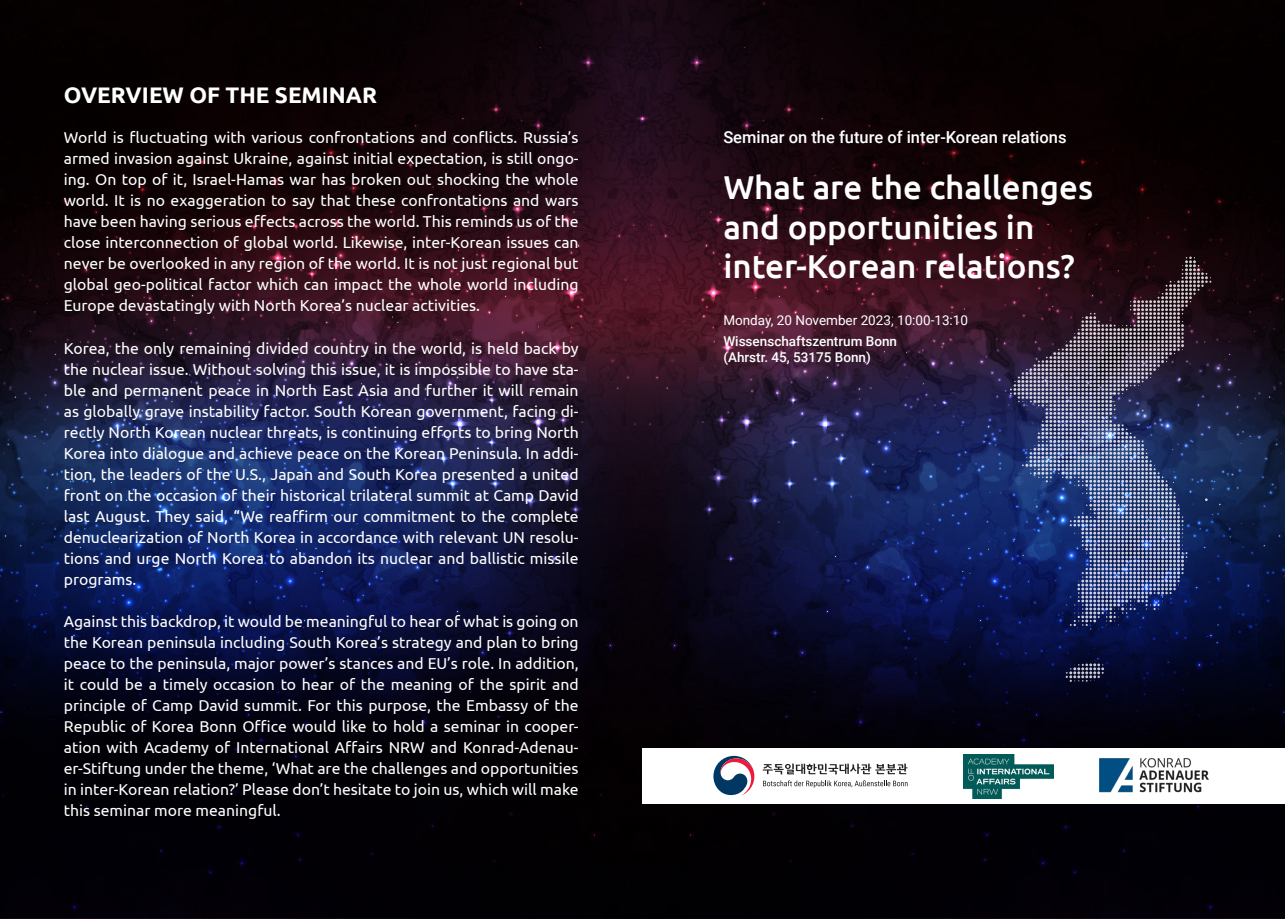
<style>
.page{position:relative;width:1285px;height:919px;background:#fff}
.page>*{position:absolute;margin:0;border:0;box-sizing:border-box;transform-origin:0 0}
.t1{font:500 33px/39.6px "Ubuntu";color:#fff}
.t2{font:700 22.5px "Ubuntu";color:#fff}
.t3{font:500 16.5px "Roboto";color:#fff}
.t4{font:15.75px/21px "Ubuntu";color:#fff;text-align:justify}
.t5{font:500 13.5px "Roboto";color:#fff}
.t6{font:13.5px "Roboto";color:#fff}
</style>
<div class="page">
<img style="left:0;top:0;width:561px;height:918px">
<img style="left:561px;top:0;width:723px;height:918px">
<div style="left:642px;top:748px;width:642px;height:56px;background:#fff"></div>
<svg style="left:763px;top:780px;width:144px;height:7px"></svg>
<svg style="left:762px;top:763px;width:145px;height:11px"></svg>
<svg style="left:713px;top:755px;width:41px;height:40px"></svg>
<svg style="left:1065px;top:660px;width:38px;height:22px"></svg>
<img style="left:1009px;top:256px;width:201px;height:377px">
<img style="left:1099px;top:758px;width:110px;height:34px">
<img style="left:963px;top:754px;width:89px;height:44px">
<p class="t2" style="left:64px;top:81px;width:315px">OVERVIEW OF THE SEMINAR</p>
<p class="t4" style="left:64px;top:127px;width:516px">World is fluctuating with various confrontations and conflicts. Russia’s armed invasion against Ukraine, against initial expectation, is still ongo&shy;ing. On top of it, Israel-Hamas war has broken out shocking the whole world. It is no exaggeration to say that these confrontations and wars have been having serious effects across the world. This reminds us of the close interconnection of global world. Likewise, inter-Korean issues can never be overlooked in any region of the world. It is not just regional but global geo-political factor which can impact the whole world including Europe devastatingly with North Korea’s nuclear activities.</p>
<p class="t4" style="left:64px;top:337px;width:516px">Korea, the only remaining divided country in the world, is held back by the nuclear issue. Without solving this issue, it is impossible to have sta&shy;ble and permanent peace in North East Asia and further it will remain as globally grave instability factor. South Korean government, facing di&shy;rectly North Korean nuclear threats, is continuing efforts to bring North Korea into dialogue and achieve peace on the Korean Peninsula. In addi&shy;tion, the leaders of the U.S., Japan and South Korea presented a united front on the occasion of their historical trilateral summit at Camp David last August. They said, “We reaffirm our commitment to the complete denuclearization of North Korea in accordance with relevant UN resolu&shy;tions and urge North Korea to abandon its nuclear and ballistic missile programs.</p>
<p class="t4" style="left:64px;top:610px;width:516px">Against this backdrop, it would be meaningful to hear of what is going on the Korean peninsula including South Korea’s strategy and plan to bring peace to the peninsula, major power’s stances and EU’s role. In addition, it could be a timely occasion to hear of the meaning of the spirit and principle of Camp David summit. For this purpose, the Embassy of the Republic of Korea Bonn Office would like to hold a seminar in cooper&shy;ation with Academy of International Affairs NRW and Konrad-Adenau&shy;er-Stiftung under the theme, ‘What are the challenges and opportunities in inter-Korean relation?’ Please don’t hesitate to join us, which will make this seminar more meaningful.</p>
<p class="t3" style="left:723px;top:125px;width:344px">Seminar on the future of inter-Korean relations</p>
<p class="t1" style="left:723px;top:166px;width:371px">What are the challenges and opportunities in</p>
<p class="t1" style="left:723px;top:245px;width:353px">inter-Korean relations?</p>
<p class="t6" style="left:723px;top:311px;width:246px">Monday, 20 November 2023, 10:00-13:10</p>
<p class="t5" style="left:723px;top:332px;width:175px">Wissenschaftszentrum Bonn</p>
<p class="t5" style="left:723px;top:348px;width:149px">(Ahrstr. 45, 53175 Bonn)</p>
</div>
